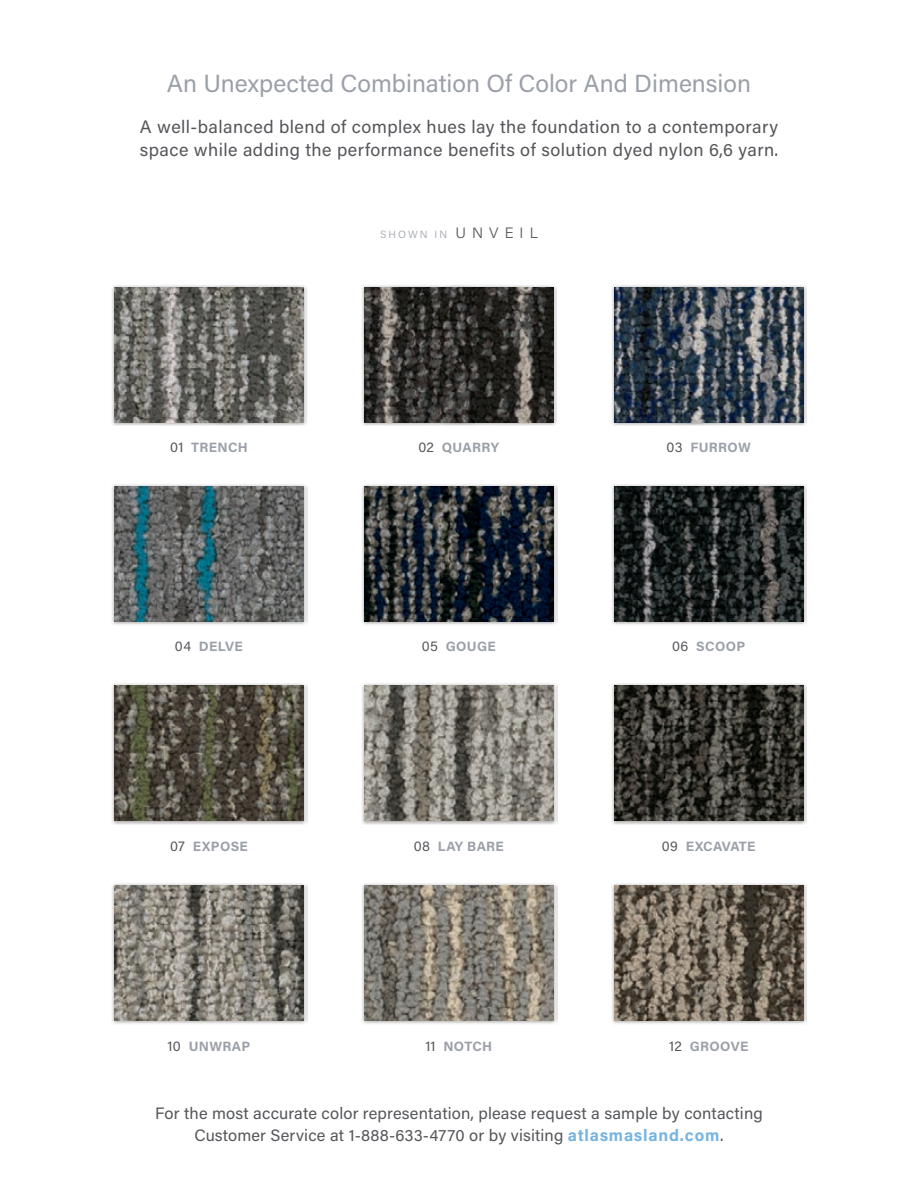
<style>
.page{position:relative;width:918px;height:1188px;background:#fff}
.page>*{position:absolute;margin:0;border:0;box-sizing:border-box;transform-origin:0 0}
.t1{font:24.75px "Acumin Pro";color:#9ba0a8}
.t2{font:18px/22.5px "Acumin Pro";letter-spacing:.025em;color:#54565a}
.t3{font:16.5px/22.5px "Acumin Pro";letter-spacing:.01em;color:#54565a;text-align:center}
.t4{font:700 13.5px "Acumin Pro";letter-spacing:.025em;color:#9ba0a8}
.t5{font:700 13.5px "Acumin Pro";letter-spacing:-.005em;color:#9ba0a8}
.t6{font:300 10.5px "Acumin Pro";letter-spacing:.2em;color:#9ba0a8}
.s1{font-size:15px;color:#54565a}
.s2{font-weight:400;color:#54565a}
.s3{font-weight:700;color:#75b4e2}
</style>
<div class="page">
<img style="left:112px;top:285px;width:195px;height:141px">
<img style="left:157px;top:285px;width:142px;height:141px">
<img style="left:112px;top:484px;width:195px;height:141px">
<img style="left:112px;top:683px;width:195px;height:142px">
<img style="left:112px;top:883px;width:195px;height:141px">
<img style="left:362px;top:285px;width:195px;height:141px">
<img style="left:388px;top:285px;width:142px;height:141px">
<img style="left:362px;top:484px;width:195px;height:141px">
<img style="left:362px;top:683px;width:195px;height:142px">
<img style="left:362px;top:883px;width:195px;height:141px">
<img style="left:612px;top:285px;width:195px;height:141px">
<img style="left:617px;top:285px;width:143px;height:141px">
<img style="left:612px;top:484px;width:195px;height:141px">
<img style="left:612px;top:683px;width:195px;height:142px">
<img style="left:612px;top:883px;width:195px;height:141px">
<img style="left:114px;top:287px;width:189px;height:135px">
<img style="left:114px;top:487px;width:189px;height:135px">
<img style="left:114px;top:686px;width:189px;height:135px">
<img style="left:114px;top:885px;width:189px;height:135px">
<img style="left:364px;top:287px;width:189px;height:135px">
<img style="left:364px;top:487px;width:189px;height:135px">
<img style="left:364px;top:686px;width:189px;height:135px">
<img style="left:364px;top:885px;width:189px;height:135px">
<img style="left:614px;top:287px;width:189px;height:135px">
<img style="left:614px;top:487px;width:189px;height:135px">
<img style="left:614px;top:686px;width:189px;height:135px">
<img style="left:614px;top:885px;width:189px;height:135px">
<h1 class="t1" style="left:167px;top:67px;width:586px">An Unexpected Combination Of Color And Dimension</h1>
<p class="t2" style="left:140px;top:115px;width:640px">A well-balanced blend of complex hues lay the foundation to a contemporary space while adding the performance benefits of solution dyed nylon 6,6 yarn.</p>
<p class="t6" style="left:380px;top:227px;width:159px">SHOWN IN <span class="s1">UNVEIL</span></p>
<p class="t4" style="left:170px;top:438px;width:79px"><span class="s2">01</span> TRENCH</p>
<p class="t4" style="left:418px;top:438px;width:82px"><span class="s2">02</span> QUARRY</p>
<p class="t4" style="left:666px;top:438px;width:86px"><span class="s2">03</span> FURROW</p>
<p class="t4" style="left:175px;top:637px;width:69px"><span class="s2">04</span> DELVE</p>
<p class="t4" style="left:422px;top:637px;width:76px"><span class="s2">05</span> GOUGE</p>
<p class="t4" style="left:672px;top:637px;width:74px"><span class="s2">06</span> SCOOP</p>
<p class="t4" style="left:170px;top:837px;width:79px"><span class="s2">07</span> EXPOSE</p>
<p class="t4" style="left:414px;top:837px;width:92px"><span class="s2">08</span> LAY BARE</p>
<p class="t5" style="left:662px;top:837px;width:95px"><span class="s2">09</span> EXCAVATE</p>
<p class="t4" style="left:168px;top:1037px;width:84px"><span class="s2">10</span> UNWRAP</p>
<p class="t4" style="left:425px;top:1037px;width:68px"><span class="s2">11</span> NOTCH</p>
<p class="t4" style="left:669px;top:1037px;width:81px"><span class="s2">12</span> GROOVE</p>
<p class="t3" style="left:155px;top:1101px;width:609px">For the most accurate color representation, please request a sample by contacting<br>Customer Service at 1-888-633-4770 or by visiting <span class="s3">atlasmasland.com</span>.</p>
</div>
